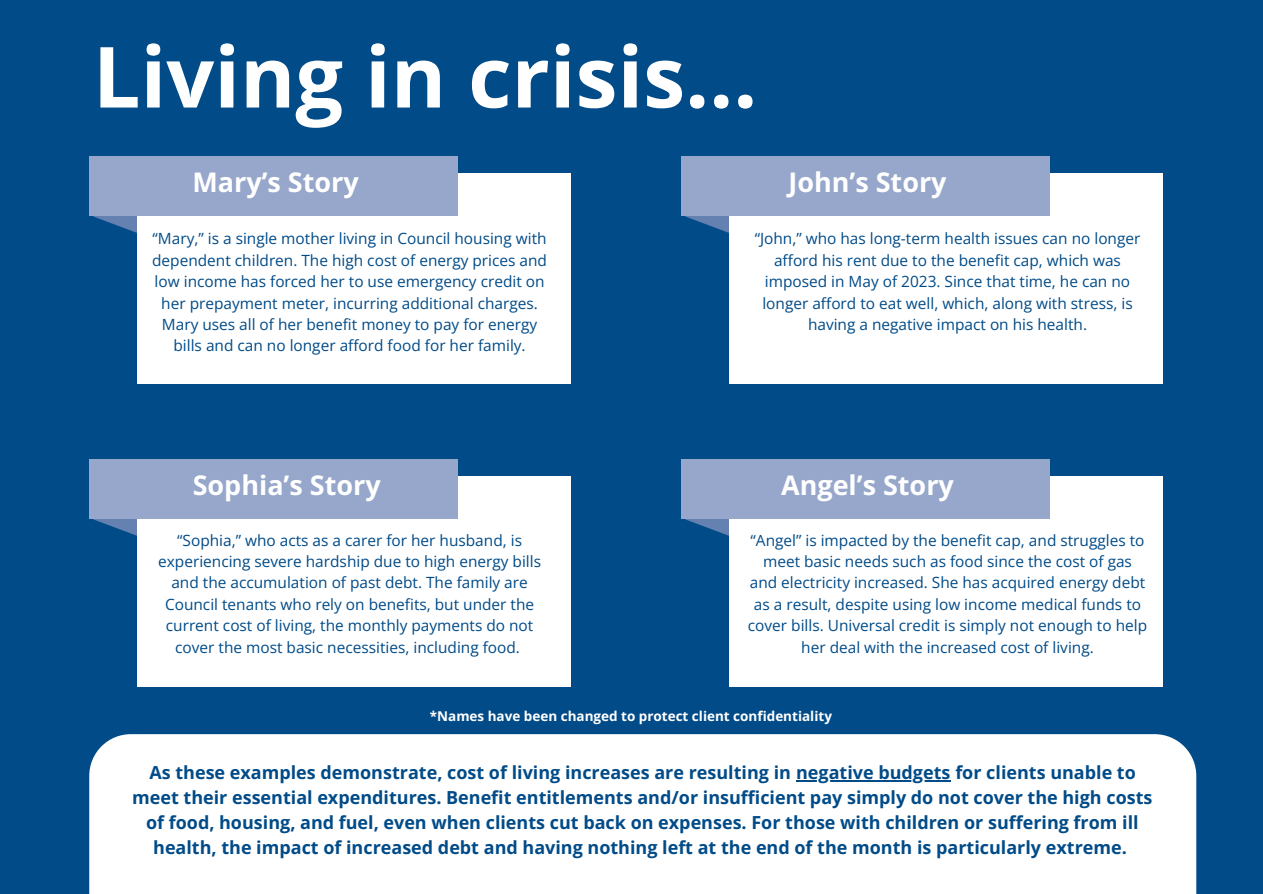
<style>
.page{position:relative;width:1263px;height:894px;background:#fff}
.page>*{position:absolute;margin:0;border:0;box-sizing:border-box;transform-origin:0 0}
.t1{font:700 84.3px "Open Sans";color:#fff}
.t2{font:700 27px "Open Sans";color:#fff}
.t3{font:700 18px/24.8px "Open Sans";color:#004b88;text-align:center}
.t4{font:15.45px/21.3px "Open Sans";color:#004b88;text-align:center}
.t5{font:700 13.5px "Open Sans";color:#fff}
</style>
<div class="page">
<div style="left:0;top:0;width:1263px;height:893px;background:#004b88"></div>
<svg style="left:685px;top:216px;width:44px;height:17px"></svg>
<div style="left:729px;top:173px;width:433px;height:211px;background:#fff"></div>
<div style="left:681px;top:156px;width:369px;height:60px;background:#96a7cb"></div>
<svg style="left:93px;top:519px;width:44px;height:17px"></svg>
<div style="left:137px;top:476px;width:434px;height:210px;background:#fff"></div>
<div style="left:89px;top:459px;width:369px;height:60px;background:#96a7cb"></div>
<svg style="left:685px;top:519px;width:44px;height:17px"></svg>
<div style="left:729px;top:476px;width:433px;height:210px;background:#fff"></div>
<div style="left:681px;top:459px;width:369px;height:60px;background:#96a7cb"></div>
<svg style="left:93px;top:216px;width:44px;height:17px"></svg>
<div style="left:137px;top:173px;width:434px;height:211px;background:#fff"></div>
<div style="left:89px;top:156px;width:369px;height:60px;background:#96a7cb"></div>
<div style="left:89px;top:734px;width:1107px;height:159px;background:#fff"></div>
<hr style="left:796px;top:780px;width:155px;height:1px;background:#004b88">
<p class="t1" style="left:93px;top:17px;width:666px">Living in crisis...</p>
<p class="t2" style="left:192px;top:163px;width:168px">Mary’s Story</p>
<p class="t4" style="left:152px;top:228px;width:396px">“Mary,” is a single mother living in Council housing with dependent children. The high cost of energy prices and low income has forced her to use emergency credit on her prepayment meter, incurring additional charges.<br>Mary uses all of her benefit money to pay for energy bills and can no longer afford food for her family.</p>
<p class="t2" style="left:788px;top:163px;width:160px">John’s Story</p>
<p class="t4" style="left:755px;top:228px;width:387px">“John,” who has long-term health issues can no longer afford his rent due to the benefit cap, which was imposed in May of 2023. Since that time, he can no longer afford to eat well, which, along with stress, is having a negative impact on his health.</p>
<p class="t2" style="left:193px;top:466px;width:189px">Sophia’s Story</p>
<p class="t4" style="left:158px;top:529px;width:384px">“Sophia,” who acts as a carer for her husband, is experiencing severe hardship due to high energy bills and the accumulation of past debt. The family are Council tenants who rely on benefits, but under the current cost of living, the monthly payments do not cover the most basic necessities, including food.</p>
<p class="t4" style="left:748px;top:529px;width:401px">“Angel” is impacted by the benefit cap, and struggles to meet basic needs such as food since the cost of gas and electricity increased. She has acquired energy debt as a result, despite using low income medical funds to cover bills. Universal credit is simply not enough to help her deal with the increased cost of living.</p>
<p class="t2" style="left:781px;top:466px;width:174px">Angel’s Story</p>
<p class="t5" style="left:430px;top:706px;width:404px">*Names have been changed to protect client confidentiality</p>
<p class="t3" style="left:132px;top:759px;width:1022px">As these examples demonstrate, cost of living increases are resulting in negative budgets for clients unable to meet their essential expenditures. Benefit entitlements and/or insufficient pay simply do not cover the high costs of food, housing, and fuel, even when clients cut back on expenses. For those with children or suffering from ill health, the impact of increased debt and having nothing left at the end of the month is particularly extreme.</p>
</div>
